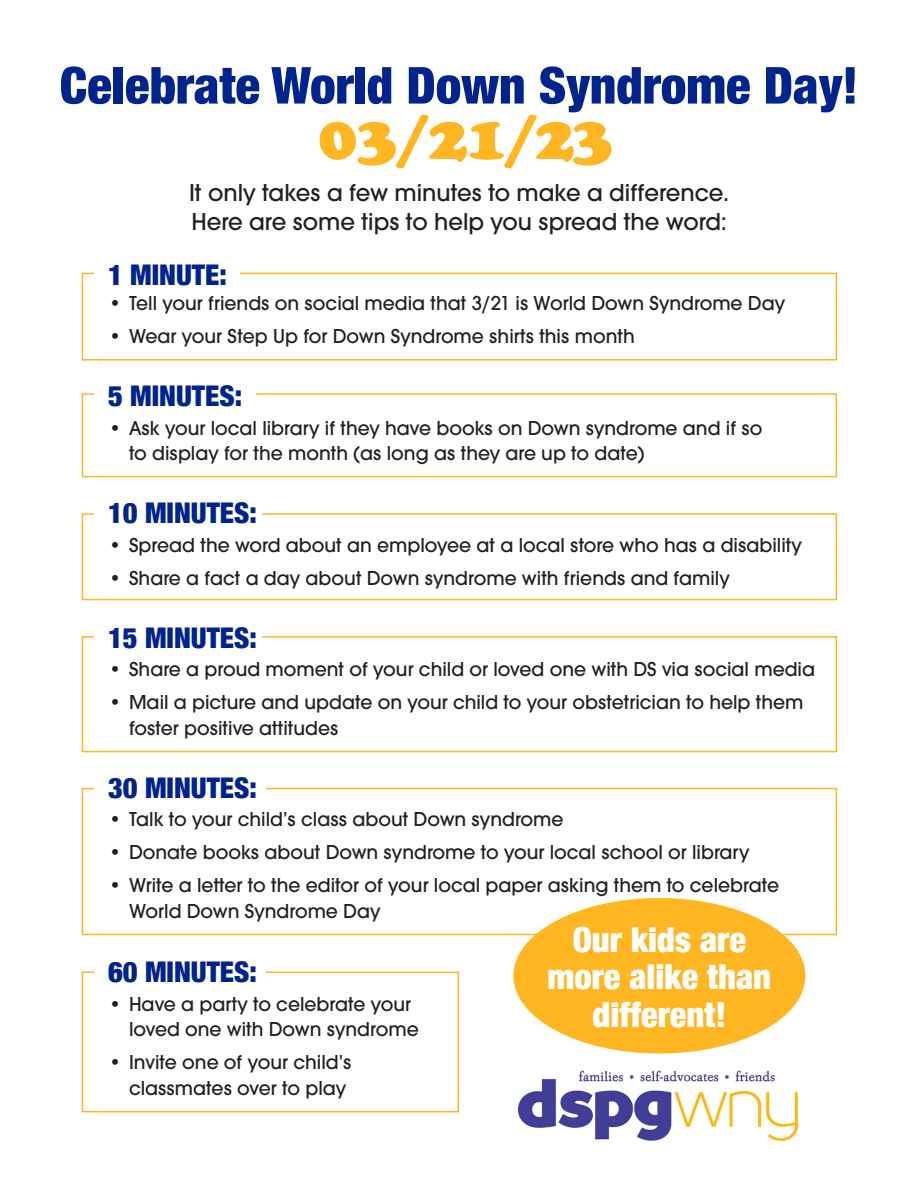
<style>
.page{position:relative;width:918px;height:1188px;background:#fff}
.page>*{position:absolute;margin:0;border:0;box-sizing:border-box;transform-origin:0 0}
.t1{font:900 63px "Cooper";color:#ffb620}
.t2{font:900 condensed 51px "Helvetica Neue";color:#00238e}
.t3{font:900 condensed 34.5px "Helvetica Neue";color:#fff}
.t4{font:900 condensed 28.5px "Helvetica Neue";color:#00238e}
.t5{font:25.5px "Avant Garde Md ITC";color:#231f20}
.t6{font:21px "Avant Garde Md ITC";color:#231f20}
</style>
<div class="page">
<div style="left:513px;top:898px;width:292px;height:156px;background:#ffb620;border-radius:50%"></div>
<img style="left:519px;top:1070px;width:279px;height:72px">
<div style="left:82px;top:273px;width:755px;height:88px;border:2px solid #ffb620"></div>
<div style="left:94px;top:256px;width:146px;height:21px;background:#fff"></div>
<div style="left:82px;top:393px;width:755px;height:84px;border:2px solid #ffb620"></div>
<div style="left:94px;top:381px;width:162px;height:22px;background:#fff"></div>
<div style="left:82px;top:513px;width:755px;height:87px;border:2px solid #ffb620"></div>
<div style="left:94px;top:501px;width:168px;height:22px;background:#fff"></div>
<div style="left:82px;top:636px;width:755px;height:116px;border:2px solid #ffb620"></div>
<div style="left:94px;top:622px;width:168px;height:22px;background:#fff"></div>
<div style="left:82px;top:788px;width:755px;height:147px;border:2px solid #ffb620"></div>
<div style="left:94px;top:774px;width:172px;height:22px;background:#fff"></div>
<div style="left:82px;top:972px;width:377px;height:140px;border:2px solid #ffb620"></div>
<div style="left:94px;top:959px;width:172px;height:21px;background:#fff"></div>
<p class="t2" style="left:60px;top:43px;width:800px">Celebrate World Down Syndrome Day!</p>
<p class="t1" style="left:318px;top:99px;width:296px">03/21/23</p>
<p class="t5" style="left:189px;top:178px;width:541px">It only takes a few minutes to make a difference.</p>
<p class="t5" style="left:191px;top:206px;width:537px">Here are some tips to help you spread the word:</p>
<p class="t4" style="left:108px;top:251px;width:120px">1 MINUTE:</p>
<p class="t6" style="left:108px;top:291px;width:679px">• Tell your friends on social media that 3/21 is World Down Syndrome Day</p>
<p class="t6" style="left:108px;top:324px;width:528px">• Wear your Step Up for Down Syndrome shirts this month</p>
<p class="t4" style="left:108px;top:372px;width:136px">5 MINUTES:</p>
<p class="t6" style="left:108px;top:415px;width:656px">• Ask your local library if they have books on Down syndrome and if so</p>
<p class="t6" style="left:129px;top:441px;width:517px">to display for the month (as long as they are up to date)</p>
<p class="t4" style="left:108px;top:489px;width:150px">10 MINUTES:</p>
<p class="t6" style="left:108px;top:532px;width:695px">• Spread the word about an employee at a local store who has a disability</p>
<p class="t6" style="left:108px;top:565px;width:623px">• Share a fact a day about Down syndrome with friends and family</p>
<p class="t4" style="left:108px;top:614px;width:150px">15 MINUTES:</p>
<p class="t6" style="left:108px;top:657px;width:709px">• Share a proud moment of your child or loved one with DS via social media</p>
<p class="t6" style="left:108px;top:690px;width:697px">• Mail a picture and update on your child to your obstetrician to help them</p>
<p class="t6" style="left:129px;top:715px;width:211px">foster positive attitudes</p>
<p class="t4" style="left:108px;top:764px;width:150px">30 MINUTES:</p>
<p class="t6" style="left:108px;top:807px;width:457px">• Talk to your child’s class about Down syndrome</p>
<p class="t6" style="left:108px;top:840px;width:643px">• Donate books about Down syndrome to your local school or library</p>
<p class="t6" style="left:108px;top:873px;width:673px">• Write a letter to the editor of your local paper asking them to celebrate</p>
<p class="t6" style="left:129px;top:898px;width:253px">World Down Syndrome Day</p>
<p class="t4" style="left:108px;top:948px;width:150px">60 MINUTES:</p>
<p class="t6" style="left:108px;top:991px;width:305px">• Have a party to celebrate your</p>
<p class="t6" style="left:129px;top:1017px;width:291px">loved one with Down syndrome</p>
<p class="t6" style="left:108px;top:1050px;width:245px">• Invite one of your child’s</p>
<p class="t6" style="left:129px;top:1075px;width:219px">classmates over to play</p>
<p class="t3" style="left:573px;top:911px;width:175px">Our kids are</p>
<p class="t3" style="left:548px;top:949px;width:225px">more alike than</p>
<p class="t3" style="left:593px;top:986px;width:135px">different!</p>
</div>
